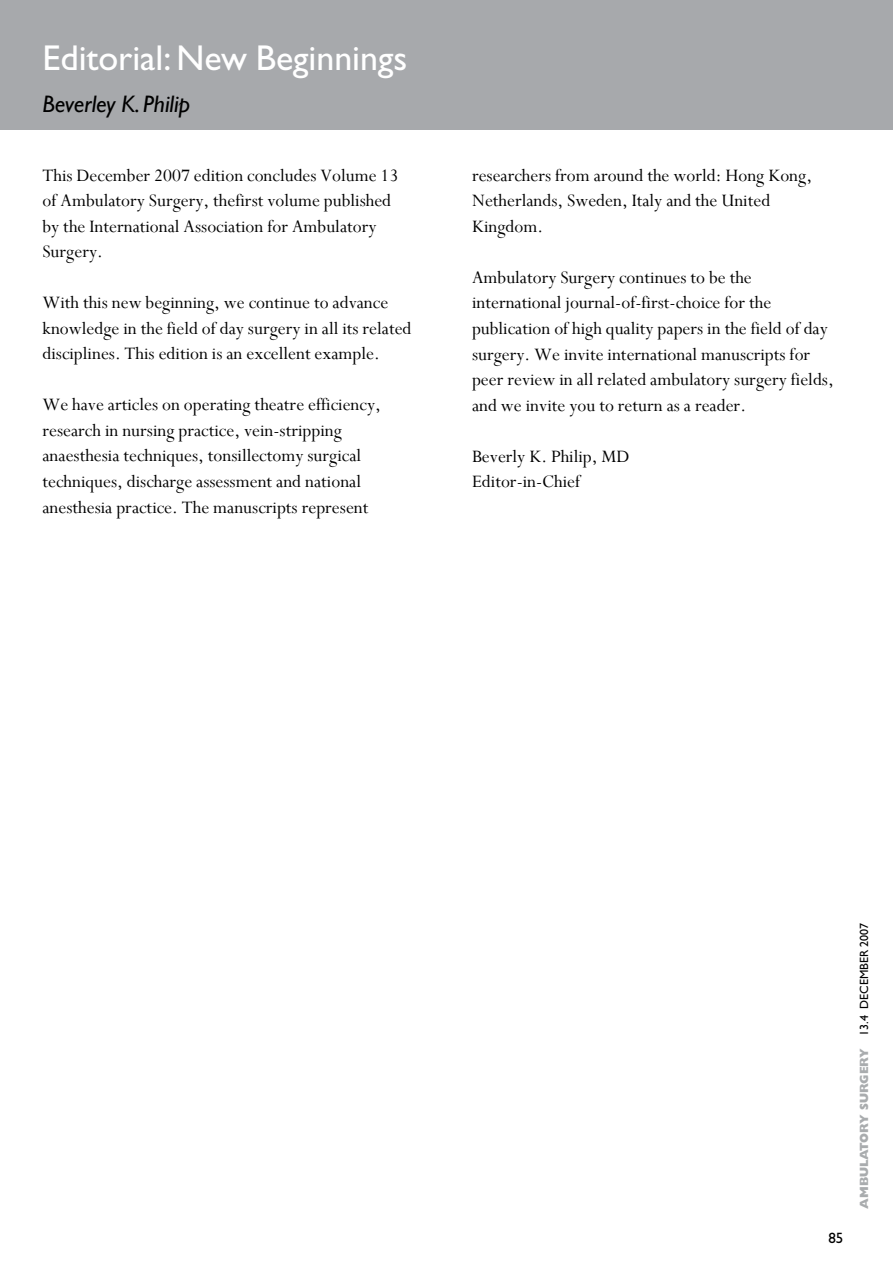
<style>
.page{position:relative;width:893px;height:1263px;background:#fff}
.page>*{position:absolute;margin:0;border:0;box-sizing:border-box;transform-origin:0 0}
.t1{font:36px "Gill Sans";color:#fff}
.t2{font:italic 24px "Gill Sans";color:#000}
.t3{font:19.5px/25.5px "Perpetua";color:#000}
.t4{font:15px "Gill Sans";color:#000}
.t5{font:800 12px "Gill Sans";color:#a9acae}
.s1{font-weight:400;color:#000}
</style>
<div class="page">
<div style="left:0;top:0;width:893px;height:130px;background:#a7a9ac"></div>
<h1 class="t1" style="left:43px;top:37px;width:366px">Editorial: New Beginnings</h1>
<p class="t2" style="left:43px;top:90px;width:149px">Beverley K. Philip</p>
<p class="t3" style="left:43px;top:162px;width:357px">This December 2007 edition concludes Volume 13 of Ambulatory Surgery, thefirst volume published by the International Association for Ambulatory Surgery.</p>
<p class="t3" style="left:43px;top:290px;width:371px">With this new beginning, we continue to advance knowledge in the field of day surgery in all its related disciplines. This edition is an excellent example.</p>
<p class="t3" style="left:43px;top:392px;width:340px">We have articles on operating theatre efficiency, research in nursing practice, vein-stripping anaesthesia techniques, tonsillectomy surgical techniques, discharge assessment and national anesthesia practice. The manuscripts represent</p>
<p class="t3" style="left:472px;top:162px;width:342px">researchers from around the world: Hong Kong,<br>Netherlands, Sweden, Italy and the United<br>Kingdom.</p>
<p class="t3" style="left:472px;top:264px;width:363px">Ambulatory Surgery continues to be the international journal-of-first-choice for the publication of high quality papers in the field of day surgery. We invite international manuscripts for peer review in all related ambulatory surgery fields, and we invite you to return as a reader.</p>
<p class="t3" style="left:472px;top:443px;width:159px">Beverly K. Philip, MD<br>Editor-in-Chief</p>
<p class="t4" style="left:828px;top:1230px;width:16px">85</p>
<p class="t5" style="left:857px;top:1209px;width:288px;rotate:-90deg">AMBULATORY SURGERY <span class="s1">13.4 DECEMBER 2007</span></p>
</div>
